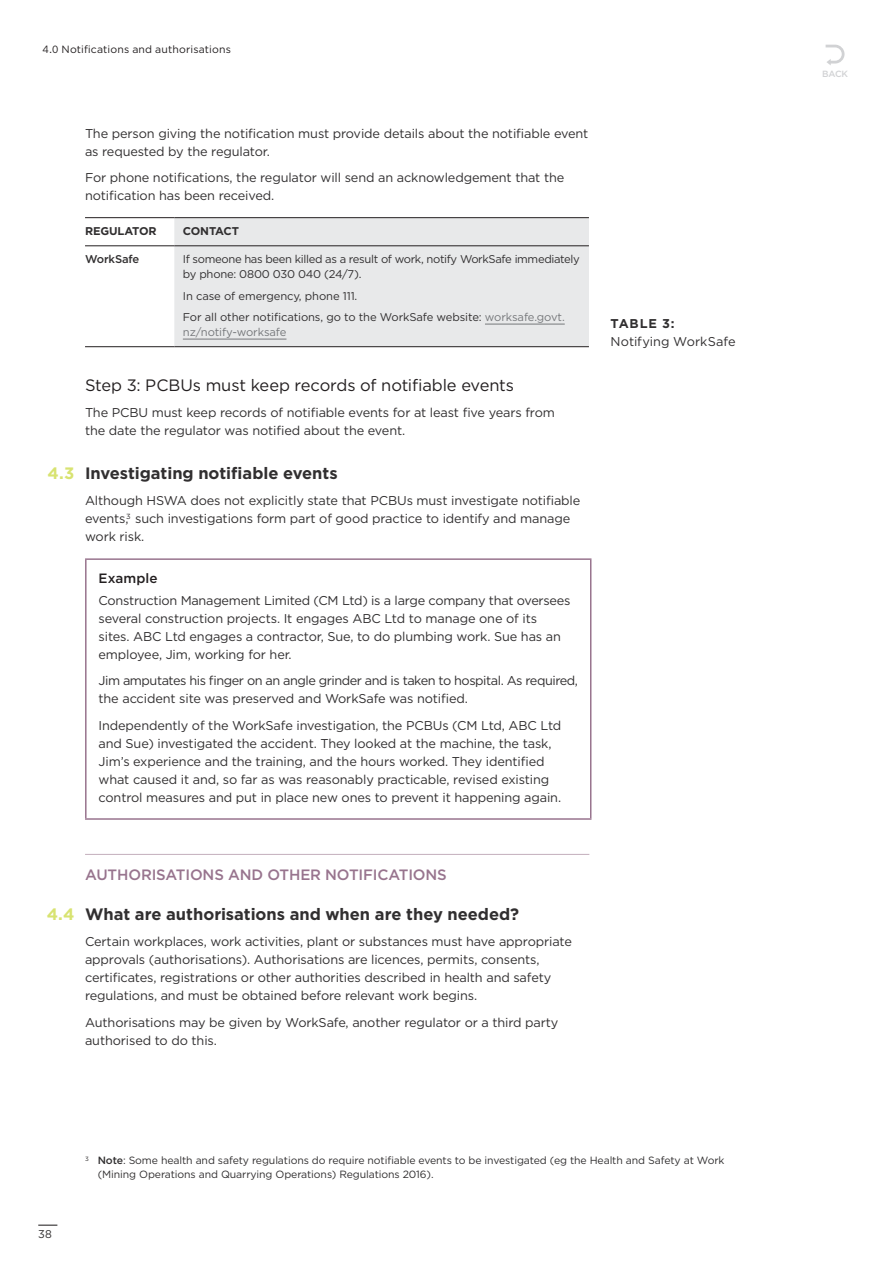
<style>
.page{position:relative;width:893px;height:1263px;background:#fff}
.page>*{position:absolute;margin:0;border:0;box-sizing:border-box;transform-origin:0 0}
.t1{font:700 16.5px "Gotham";color:#312f30}
.t2{font:16.5px "Gotham";letter-spacing:-.01em;color:#231f20}
.H1_number{font:700 16.5px "Gotham";color:#d8e371}
.green_head{font:500 15px "Gotham";letter-spacing:-.01em;color:#98748e}
.t3{font:500 13.5px "Gotham";letter-spacing:.005em;color:#231f20}
.body{font:12.75px/18px "Gotham";letter-spacing:-.01em;color:#312f30}
.body-2{font:12.75px/18px "Gotham";letter-spacing:-.035em;color:#312f30}
.figure_table{font:12.75px/18px "Gotham";color:#312f30}
.table_body{font:11.25px/15px "Gotham";letter-spacing:-.02em;color:#312f30}
.table_H1{font:700 11.25px "Gotham";letter-spacing:-.01em;color:#312f30}
.table_H2{font:500 11.25px "Gotham";letter-spacing:-.01em;color:#312f30}
.footnotes{font:10.5px/13.5px "Gotham";letter-spacing:-.01em;color:#312f30}
.t4{font:10.5px "Gotham";letter-spacing:.015em;color:#231f20}
.t5{font:500 9px "Gotham";color:#d1d2d4}
.s1{color:#76787b}
.s2{font-weight:700}
.s3{font-weight:500}
</style>
<div class="page">
<hr style="left:85px;top:854px;width:504px;height:1px;background:#c4afbc">
<div style="left:174px;top:218px;width:415px;height:128px;background:#e8e9ea"></div>
<hr style="left:85px;top:217px;width:89px;height:1px;background:#231f20">
<hr style="left:174px;top:217px;width:415px;height:1px;background:#231f20">
<hr style="left:85px;top:246px;width:89px;height:1px;background:#231f20">
<hr style="left:174px;top:246px;width:415px;height:1px;background:#231f20">
<hr style="left:85px;top:346px;width:89px;height:1px;background:#231f20">
<hr style="left:174px;top:346px;width:415px;height:1px;background:#231f20">
<hr style="left:485px;top:324px;width:80px;height:1px;background:#76787b">
<hr style="left:183px;top:339px;width:103px;height:1px;background:#76787b">
<hr style="left:85px;top:558px;width:506px;height:2px;background:#98748e">
<hr style="left:85px;top:560px;width:2px;height:258px;background:#98748e">
<hr style="left:590px;top:560px;width:1px;height:258px;background:#98748e">
<hr style="left:85px;top:818px;width:506px;height:2px;background:#98748e">
<svg style="left:38px;top:1224px;width:19px;height:2px"></svg>
<svg style="left:826px;top:45px;width:18px;height:20px"></svg>
<p class="t4" style="left:43px;top:43px;width:190px">4.0 Notifications and authorisations</p>
<p class="body" style="left:85px;top:124px;width:505px">The person giving the notification must provide details about the notifiable event as requested by the regulator.</p>
<p class="body" style="left:85px;top:168px;width:481px">For phone notifications, the regulator will send an acknowledgement that the notification has been received.</p>
<p class="table_H1" style="left:85px;top:224px;width:73px">REGULATOR</p>
<p class="table_H1" style="left:183px;top:224px;width:58px">CONTACT</p>
<p class="table_H2" style="left:85px;top:252px;width:56px">WorkSafe</p>
<p class="table_body" style="left:183px;top:252px;width:398px">If someone has been killed as a result of work, notify WorkSafe immediately by phone: 0800 030 040 (24/7).</p>
<p class="table_body" style="left:183px;top:288px;width:176px">In case of emergency, phone 111.</p>
<p class="table_body" style="left:183px;top:309px;width:383px">For all other notifications, go to the WorkSafe website: <span class="s1">worksafe.govt. nz/notify-worksafe</span></p>
<p class="H1_number" style="left:48px;top:462px;width:28px">4.3</p>
<h2 class="t2" style="left:85px;top:374px;width:431px">Step 3: PCBUs must keep records of notifiable events</h2>
<p class="body" style="left:85px;top:404px;width:471px">The PCBU must keep records of notifiable events for at least five years from the date the regulator was notified about the event.</p>
<h1 class="t1" style="left:85px;top:462px;width:254px">Investigating notifiable events</h1>
<p class="body" style="left:85px;top:492px;width:497px">Although HSWA does not explicitly state that PCBUs must investigate notifiable events,<sup>3</sup> such investigations form part of good practice to identify and manage work risk.</p>
<h4 class="t3" style="left:99px;top:569px;width:60px">Example</h4>
<p class="body" style="left:99px;top:591px;width:473px">Construction Management Limited (CM Ltd) is a large company that oversees several construction projects. It engages ABC Ltd to manage one of its sites. ABC Ltd engages a contractor, Sue, to do plumbing work. Sue has an employee, Jim, working for her.</p>
<p class="body-2" style="left:99px;top:672px;width:481px">Jim amputates his finger on an angle grinder and is taken to hospital. As required, the accident site was preserved and WorkSafe was notified.</p>
<p class="body" style="left:99px;top:716px;width:464px">Independently of the WorkSafe investigation, the PCBUs (CM Ltd, ABC Ltd and Sue) investigated the accident. They looked at the machine, the task, Jim’s experience and the training, and the hours worked. They identified what caused it and, so far as was reasonably practicable, revised existing control measures and put in place new ones to prevent it happening again.</p>
<p class="figure_table" style="left:611px;top:314px;width:126px"><span class="s2">TABLE 3:<br></span>Notifying WorkSafe</p>
<p class="H1_number" style="left:47px;top:903px;width:29px">4.4</p>
<p class="green_head" style="left:85px;top:865px;width:363px">AUTHORISATIONS AND OTHER NOTIFICATIONS</p>
<h1 class="t1" style="left:85px;top:903px;width:436px">What are authorisations and when are they needed?</h1>
<p class="body" style="left:85px;top:932px;width:488px">Certain workplaces, work activities, plant or substances must have appropriate approvals (authorisations). Authorisations are licences, permits, consents, certificates, registrations or other authorities described in health and safety regulations, and must be obtained before relevant work begins.</p>
<p class="body" style="left:85px;top:1013px;width:475px">Authorisations may be given by WorkSafe, another regulator or a third party authorised to do this.</p>
<p class="table_body" style="left:38px;top:1227px;width:15px">38</p>
<p class="footnotes" style="left:98px;top:1154px;width:628px;text-indent:-13px"><sup>3</sup> <span class="s3">Note</span>: Some health and safety regulations do require notifiable events to be investigated (eg the Health and Safety at Work (Mining Operations and Quarrying Operations) Regulations 2016).</p>
<p class="t5" style="left:822px;top:68px;width:28px">BACK</p>
</div>
